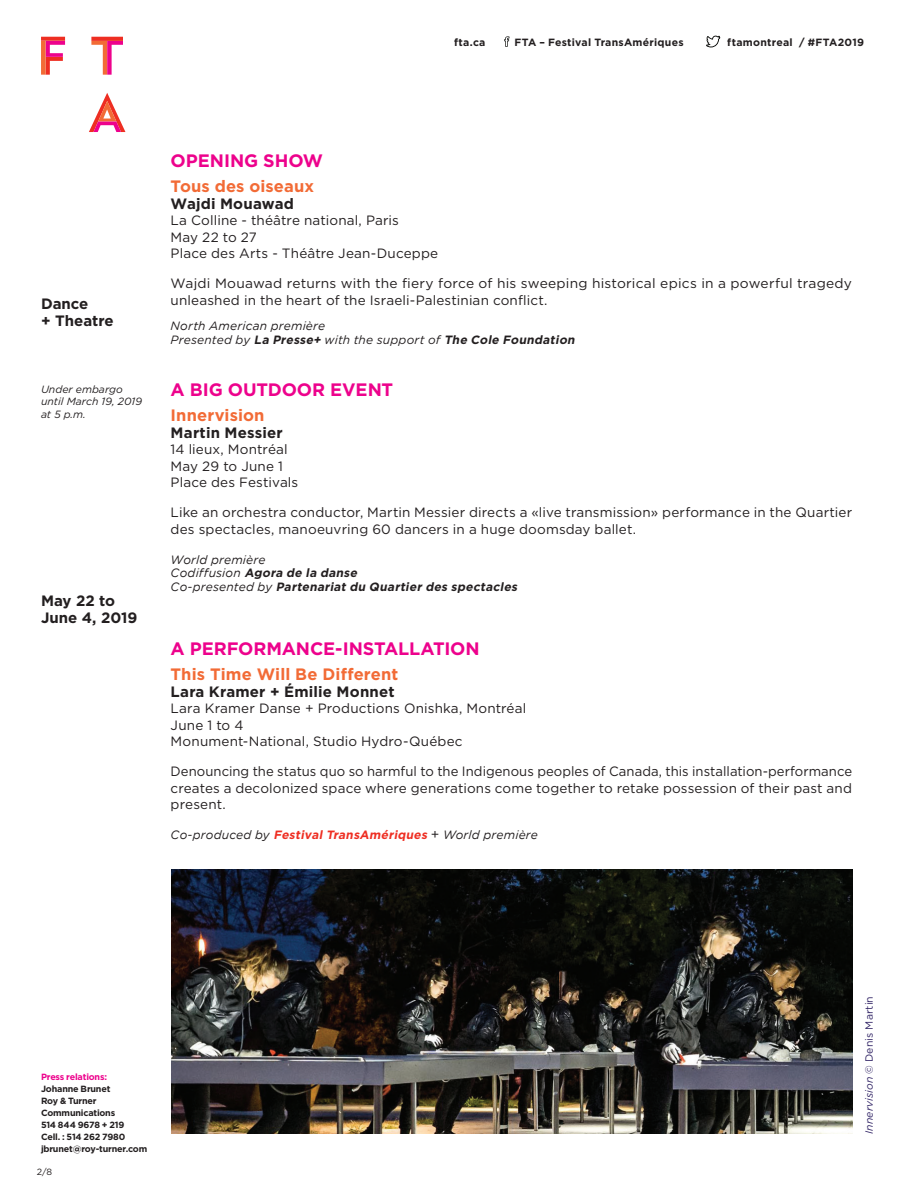
<style>
.page{position:relative;width:918px;height:1188px;background:#fff}
.page>*{position:absolute;margin:0;border:0;box-sizing:border-box;transform-origin:0 0}
.t1{font:700 18px "Gotham HTF";letter-spacing:-.01em;color:#ed028c}
.t2{font:700 18px "Gotham";letter-spacing:-.005em;color:#ed028c}
.t3{font:700 16.5px "Gotham HTF";letter-spacing:.005em;color:#f26b36}
.t4{font:700 15px "Gotham HTF";letter-spacing:.015em;color:#231f20}
.t5{font:700 15px/16.5px "Gotham";color:#231f20}
.t6{font:13.5px/16.5px "Gotham HTF";letter-spacing:.01em;color:#231f20}
.t7{font:italic 12px "Gotham";letter-spacing:.015em;color:#231f20}
.t8{font:italic 700 12px/13.5px "Gotham HTF";color:#231f20}
.t9{font:italic 12px "Gotham HTF";letter-spacing:.01em;color:#231f20}
.t10{font:700 10.5px "Gotham HTF";letter-spacing:.025em;color:#231f20}
.t11{font:italic 10.5px/12.6px "Gotham HTF";color:#231f20}
.t12{font:10.5px "Gotham";letter-spacing:.015em;color:#322566}
.t13{font:700 9px/12px "Gotham HTF";letter-spacing:-.02em;color:#231f20}
.t14{font:700 9px "Gotham HTF";letter-spacing:-.025em;color:#ed028c}
.t15{font:9px "Gotham";color:#231f20}
.s1{font-weight:700}
.s2{font-family:"Gotham";font-weight:400}
.s3{font-family:"Gotham HTF";font-weight:700;color:#ee2e22}
.s4{font-family:"Gotham HTF";font-style:normal;font-size:13.5px}
.s5{font-family:"Gotham HTF";font-style:italic}
</style>
<div class="page">
<svg style="left:89px;top:93px;width:36px;height:39px"></svg>
<svg style="left:41px;top:37px;width:24px;height:38px"></svg>
<svg style="left:91px;top:37px;width:32px;height:38px"></svg>
<svg style="left:706px;top:36px;width:14px;height:11px"></svg>
<svg style="left:504px;top:36px;width:6px;height:11px"></svg>
<img style="left:171px;top:869px;width:681px;height:265px">
<p class="t10" style="left:454px;top:36px;width:33px">fta.ca</p>
<p class="t10" style="left:514px;top:36px;width:171px">FTA – Festival TransAmériques</p>
<p class="t10" style="left:727px;top:36px;width:138px">ftamontreal / #FTA2019</p>
<p class="t5" style="left:41px;top:295px;width:74px">Dance<br>+ Theatre</p>
<p class="t11" style="left:41px;top:383px;width:103px">Under embargo until March 19, 2019 at 5 p.m.</p>
<p class="t5" style="left:41px;top:592px;width:98px">May 22 to<br>June 4, 2019</p>
<h1 class="t2" style="left:171px;top:150px;width:154px">OPENING SHOW</h1>
<p class="t3" style="left:171px;top:177px;width:145px">Tous des oiseaux</p>
<p class="t4" style="left:171px;top:195px;width:125px">Wajdi Mouawad</p>
<p class="t6" style="left:171px;top:212px;width:269px">La Colline - théâtre national, Paris<br>May 22 to 27<br>Place des Arts - Théâtre Jean-Duceppe</p>
<p class="t6" style="left:171px;top:275px;width:683px">Wajdi Mouawad returns with the fiery force of his sweeping historical epics in a powerful tragedy unleashed in the heart of the Israeli-Palestinian conflict.</p>
<p class="t7" style="left:171px;top:319px;width:156px">North American première</p>
<p class="t9" style="left:171px;top:333px;width:408px">Presented by <span class="s1">La Presse+</span> with the support of <span class="s1">The Cole Foundation</span></p>
<h1 class="t1" style="left:171px;top:379px;width:224px">A BIG OUTDOOR EVENT</h1>
<p class="t3" style="left:171px;top:406px;width:95px">Innervision</p>
<p class="t4" style="left:171px;top:424px;width:114px">Martin Messier</p>
<p class="t6" style="left:171px;top:441px;width:129px">14 lieux, Montréal<br>May 29 to June 1<br>Place des Festivals</p>
<p class="t6" style="left:171px;top:504px;width:683px">Like an orchestra conductor, Martin Messier directs a «live transmission» performance in the Quartier des spectacles, manoeuvring 60 dancers in a huge doomsday ballet.</p>
<p class="t7" style="left:171px;top:553px;width:96px">World première</p>
<p class="t8" style="left:171px;top:566px;width:350px"><span class="s2">Codiffusion</span> Agora de la danse<br><span class="s2">Co -p re s e n te d by</span> Partenariat du Quartier des spectacles</p>
<h1 class="t1" style="left:171px;top:638px;width:311px">A PERFORMANCE-INSTALLATION</h1>
<p class="t3" style="left:171px;top:665px;width:229px">This Time Will Be Different</p>
<p class="t4" style="left:171px;top:683px;width:226px">Lara Kramer + Émilie Monnet</p>
<p class="t6" style="left:171px;top:700px;width:357px">Lara Kramer Danse + Productions Onishka, Montréal<br>June 1 to 4<br>Monument-National, Studio Hydro-Québec</p>
<p class="t6" style="left:171px;top:763px;width:683px;text-align:justify">Denouncing the status quo so harmful to the Indigenous peoples of Canada, this installation-performance creates a decolonized space where generations come together to retake possession of their past and present.</p>
<p class="t7" style="left:171px;top:828px;width:369px">Co-produced by <span class="s3">Festival TransAmériques</span> <span class="s4">+</span> World première</p>
<p class="t14" style="left:41px;top:1072px;width:68px">Press relations:</p>
<p class="t13" style="left:41px;top:1083px;width:108px">Johanne Brunet<br>Roy &amp; Turner<br>Communications<br>514 844 9678 + 219<br>Cell. : 514 262 7980 jbrunet@roy-turner.com</p>
<p class="t15" style="left:37px;top:1167px;width:17px">2/8</p>
<p class="t12" style="left:863px;top:1134px;width:139px;rotate:-90deg"><span class="s5">Innervision</span> © Denis Martin</p>
</div>
